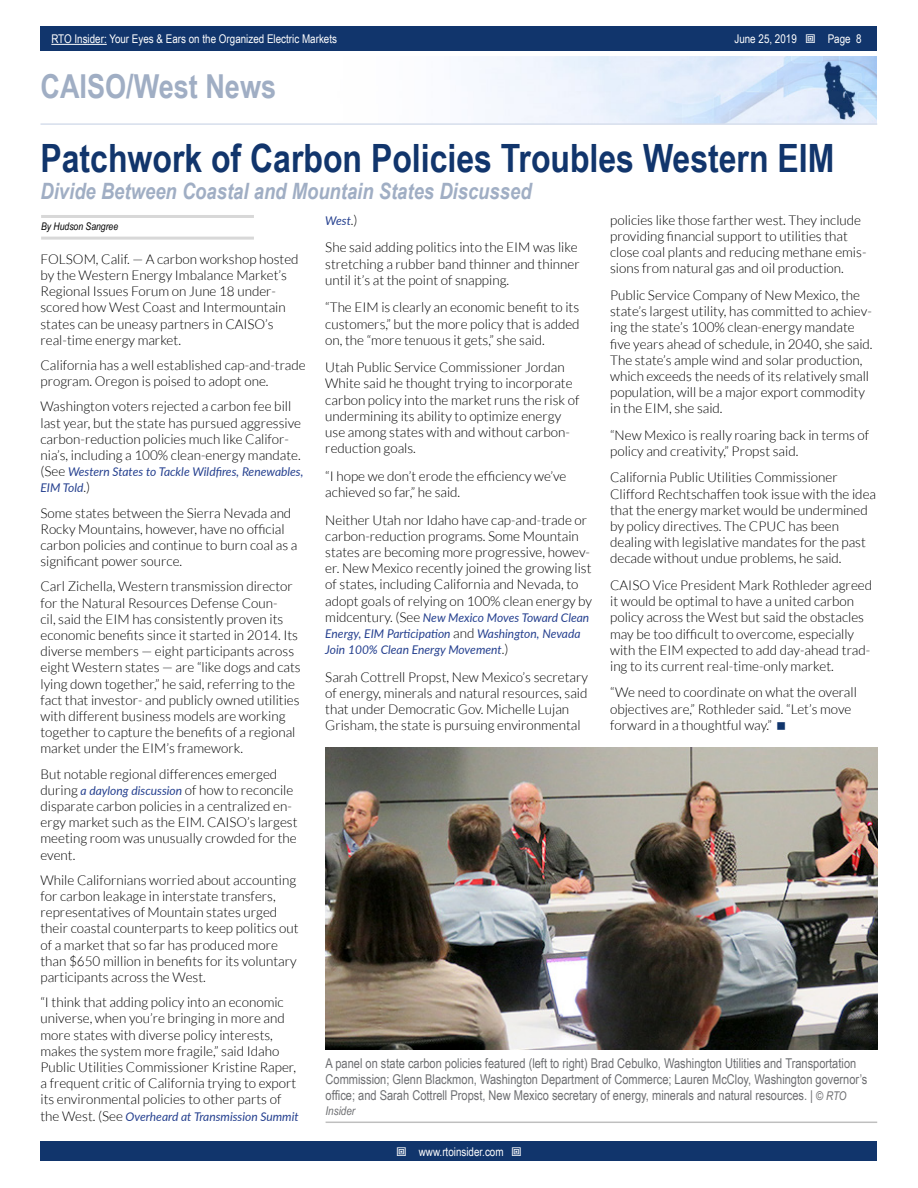
<style>
.page{position:relative;width:918px;height:1188px;background:#fff}
.page>*{position:absolute;margin:0;border:0;box-sizing:border-box;transform-origin:0 0}
.t1{font:700 39px "Arial Narrow";color:#11356c}
.t2{font:700 33px "Arial Narrow";color:#a0aec4}
.t3{font:italic 700 22.5px "Arial Narrow";color:#a0aec4}
.t4{font:300 13.5px/16.2px "Lato";color:#000}
.t5{font:13.5px/16.2px "Arial Narrow";color:#6d6e71}
.t6{font:italic 12px/16.2px "Lato";color:#25408f}
.t7{font:12px "Arial Narrow";color:#fff}
.t8{font:italic 12px "Arial Narrow";color:#6d6e71}
.t9{font:italic 10.5px "Arial Narrow";color:#000}
.s1{font-style:inherit}
.s2{font-weight:300;font-style:normal;font-size:13.5px;color:#000}
.s3{font-weight:400;font-style:italic;font-size:12px;color:#25408f}
.s4{font-style:italic;font-size:12px}
</style>
<div class="page">
<div style="left:41px;top:1142px;width:836px;height:19px;background:#11356c"></div>
<div style="left:41px;top:27px;width:836px;height:24px;background:#11356c"></div>
<hr style="left:51px;top:44px;width:56px;height:1px;background:#fff">
<img style="left:485px;top:56px;width:392px;height:67px">
<hr style="left:40px;top:123px;width:837px;height:2px;background:#d6deec">
<hr style="left:41px;top:215px;width:213px;height:3px;background:#d8d8d8">
<hr style="left:41px;top:237px;width:213px;height:3px;background:#d8d8d8">
<img style="left:326px;top:747px;width:551px;height:302px">
<hr style="left:326px;top:1122px;width:551px;height:1px;background:#bfbfbf">
<p class="t7" style="left:51px;top:30px;width:287px">RTO Insider: Your Eyes &amp; Ears on the Organized Electric Markets</p>
<p class="t7" style="left:734px;top:30px;width:64px">June 25, <span class="s1">2019</span></p>
<p class="t7" style="left:828px;top:30px;width:35px">Page 8</p>
<h2 class="t2" style="left:40px;top:61px;width:237px">CAISO/West News</h2>
<h1 class="t1" style="left:40px;top:129px;width:795px">Patchwork of Carbon Policies Troubles Western EIM</h1>
<h3 class="t3" style="left:40px;top:174px;width:493px">Divide Between Coastal and Mountain States Discussed</h3>
<p class="t9" style="left:41px;top:219px;width:79px">By Hudson Sangree</p>
<p class="t6" style="left:325px;top:212px;width:34px">West<span class="s2">.)</span></p>
<p class="t4" style="left:325px;top:240px;width:256px">She said adding politics into the EIM was like stretching a rubber band thinner and thinner until it’s at the point of snapping.</p>
<p class="t4" style="left:325px;top:299px;width:256px;text-align:justify">“The EIM is clearly an economic benefit to its customers,” but the more policy that is added on, the “more tenuous it gets,” she said.</p>
<p class="t4" style="left:325px;top:359px;width:256px">Utah Public Service Commissioner Jordan White said he thought trying to incorporate carbon policy into the market runs the risk of undermining its ability to optimize energy use among states with and without carbon&shy;reduction goals.</p>
<p class="t4" style="left:325px;top:468px;width:243px">“I hope we don’t erode the efficiency we’ve achieved so far,” he said.</p>
<p class="t4" style="left:325px;top:512px;width:268px">Neither Utah nor Idaho have cap-and-trade or carbon-reduction programs. Some Mountain states are becoming more progressive, howev&shy;er. New Mexico recently joined the growing list of states, including California and Nevada, to adopt goals of relying on 100% clean energy by</p>
<p class="t6" style="left:325px;top:609px;width:265px"><span class="s2">midcentury. (See</span> New Mexico Moves Toward Clean<br>Energy, EIM Participation <span class="s2">and</span> Washington, Nevada<br>Join 100% Clean Energy Movement<span class="s2">.)</span></p>
<p class="t4" style="left:325px;top:669px;width:264px">Sarah Cottrell Propst, New Mexico’s secretary of energy, minerals and natural resources, said that under Democratic Gov. Michelle Lujan Grisham, the state is pursuing environmental</p>
<p class="t4" style="left:610px;top:212px;width:258px">policies like those farther west. They include providing financial support to utilities that close coal plants and reducing methane emis&shy;sions from natural gas and oil production.</p>
<p class="t4" style="left:610px;top:287px;width:264px">Public Service Company of New Mexico, the state’s largest utility, has committed to achiev&shy;ing the state’s 100% clean-energy mandate five years ahead of schedule, in 2040, she said.<br>The state’s ample wind and solar production, which exceeds the needs of its relatively small population, will be a major export commodity in the EIM, she said.</p>
<p class="t4" style="left:610px;top:427px;width:261px">“New Mexico is really roaring back in terms of policy and creativity,” Propst said.</p>
<p class="t4" style="left:610px;top:470px;width:267px">California Public Utilities Commissioner Clifford Rechtschaffen took issue with the idea that the energy market would be undermined by policy directives. The CPUC has been dealing with legislative mandates for the past decade without undue problems, he said.</p>
<p class="t4" style="left:610px;top:577px;width:264px">CAISO Vice President Mark Rothleder agreed it would be optimal to have a united carbon policy across the West but said the obstacles may be too difficult to overcome, especially with the EIM expected to add day-ahead trad&shy;ing to its current real-time-only market.</p>
<p class="t4" style="left:610px;top:684px;width:248px">“We need to coordinate on what the overall objectives are,” Rothleder said. “Let’s move forward in a thoughtful way.”</p>
<p class="t4" style="left:40px;top:251px;width:260px">FOLSOM, Calif. — A carbon workshop hosted by the Western Energy Imbalance Market’s Regional Issues Forum on June 18 under&shy;scored how West Coast and Intermountain states can be uneasy partners in CAISO’s real-time energy market.</p>
<p class="t4" style="left:40px;top:357px;width:267px">California has a well established cap-and-trade program. Oregon is poised to adopt one.</p>
<p class="t4" style="left:40px;top:399px;width:262px">Washington voters rejected a carbon fee bill last year, but the state has pursued aggressive carbon-reduction policies much like Califor&shy;nia’s, including a 100% clean-energy mandate.</p>
<p class="t6" style="left:40px;top:463px;width:264px"><span class="s2">(See</span> Western States to Tackle Wildfires, Renewables,<br>EIM Told<span class="s2">.)</span></p>
<p class="t4" style="left:40px;top:505px;width:258px">Some states between the Sierra Nevada and Rocky Mountains, however, have no official carbon policies and continue to burn coal as a significant power source.</p>
<p class="t4" style="left:40px;top:579px;width:262px">Carl Zichella, Western transmission director for the Natural Resources Defense Coun-<br>cil, said the EIM has consistently proven its economic benefits since it started in 2014. Its diverse members — eight participants across eight Western states — are “like dogs and cats lying down together,” he said, referring to the fact that investor- and publicly owned utilities with different business models are working together to capture the benefits of a regional market under the EIM’s framework.</p>
<p class="t4" style="left:40px;top:766px;width:259px">But notable regional differences emerged during <span class="s3">a daylong discussion</span> of how to reconcile disparate carbon policies in a centralized en&shy;ergy market such as the EIM. CAISO’s largest meeting room was unusually crowded for the event.</p>
<p class="t4" style="left:41px;top:872px;width:260px">While Californians worried about accounting for carbon leakage in interstate transfers, representatives of Mountain states urged their coastal counterparts to keep politics out of a market that so far has produced more than $650 million in benefits for its voluntary participants across the West.</p>
<p class="t4" style="left:41px;top:994px;width:257px">“I think that adding policy into an economic universe, when you’re bringing in more and more states with diverse policy interests, makes the system more fragile,” said Idaho Public Utilities Commissioner Kristine Raper, a frequent critic of California trying to export its environmental policies to other parts of</p>
<p class="t6" style="left:41px;top:1108px;width:260px"><span class="s2">the West. (See</span> Overheard at Transmission Summit</p>
<p class="t5" style="left:326px;top:1055px;width:543px">A panel on state carbon policies featured (left to right) Brad Cebulko, Washington Utilities and Transportation<br>Commission; Glenn Blackmon, Washington Department of Commerce; Lauren McCloy, Washington governor’s office; and Sarah Cottrell Propst, New Mexico secretary of energy, minerals and natural resources. | <span class="s4">© RTO</span></p>
<p class="t8" style="left:326px;top:1102px;width:31px">Insider</p>
<p class="t7" style="left:419px;top:1143px;width:86px">www.rtoinsider.com</p>
</div>
